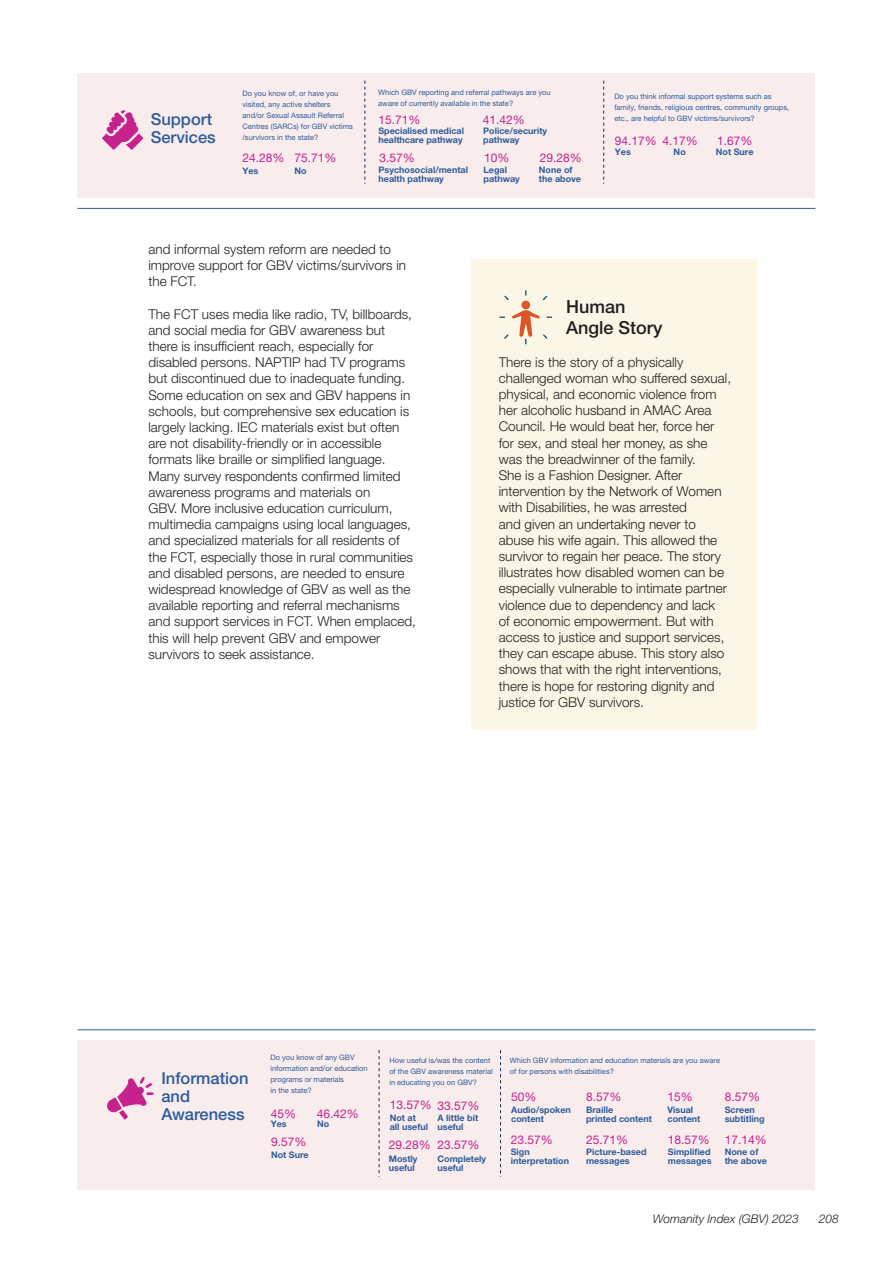
<style>
.page{position:relative;width:893px;height:1263px;background:#fff}
.page>*{position:absolute;margin:0;border:0;box-sizing:border-box;transform-origin:0 0}
.t1{font:500 18px "Helvetica Neue LT Pro";color:#231f20}
.t2{font:500 16.5px/18.3px "Helvetica Neue LT Pro";color:#2e5c9b}
.t3{font:300 13.5px/16.2px "Helvetica Neue LT Pro";color:#231f20}
.t4{font:12px "Helvetica Neue LT Pro";color:#c7218e}
.t5{font:italic 300 12px "Helvetica Neue LT Pro";color:#231f20}
.t6{font:700 9px/9px "Helvetica Neue LT Pro";color:#2e5c9a}
.t7{font:7.5px/10.8px "Helvetica Neue LT Pro";color:#2e5c9b}
</style>
<div class="page">
<div style="left:78px;top:73px;width:737px;height:124px;background:#f8eced"></div>
<hr style="left:78px;top:208px;width:737px;height:1px;background:#2e5c9b">
<hr style="left:78px;top:1029px;width:737px;height:1px;background:#2e5c9b">
<svg style="left:365px;top:81px;width:1px;height:103px"></svg>
<svg style="left:603px;top:81px;width:1px;height:103px"></svg>
<div style="left:78px;top:1040px;width:737px;height:150px;background:#f8eced"></div>
<svg style="left:379px;top:1050px;width:1px;height:127px"></svg>
<svg style="left:500px;top:1050px;width:1px;height:127px"></svg>
<svg style="left:102px;top:110px;width:41px;height:40px"></svg>
<svg style="left:107px;top:1077px;width:47px;height:42px"></svg>
<div style="left:471px;top:259px;width:286px;height:471px;background:#fcf6e6"></div>
<div style="left:521px;top:301px;width:9px;height:8px;background:#dc5726;border-radius:50%"></div>
<svg style="left:504px;top:296px;width:5px;height:4px"></svg>
<svg style="left:499px;top:310px;width:53px;height:34px"></svg>
<p class="t7" style="left:378px;top:87px;width:174px">Which GBV reporting and referral pathways are you aware of currently available in the state?</p>
<p class="t7" style="left:614px;top:91px;width:176px">Do you think informal support systems such as family, friends, religious centres, community groups,</p>
<p class="t7" style="left:242px;top:88px;width:112px">Do you know of, or have you visited, any active shelters and/or Sexual Assault Referral<br>Centres (SARCs) for GBV victims /survivors in the state?</p>
<p class="t6" style="left:242px;top:166px;width:18px">Yes</p>
<p class="t6" style="left:294px;top:166px;width:14px">No</p>
<p class="t2" style="left:151px;top:110px;width:63px">Support</p>
<p class="t7" style="left:614px;top:112px;width:142px">etc., are helpful to GBV victims/survivors?</p>
<p class="t2" style="left:151px;top:128px;width:67px">Services</p>
<p class="t4" style="left:378px;top:113px;width:44px">15.71%</p>
<p class="t4" style="left:483px;top:113px;width:44px">41.42%</p>
<p class="t4" style="left:484px;top:151px;width:27px">10%</p>
<p class="t6" style="left:378px;top:126px;width:87px">Specialised medical healthcare pathway</p>
<p class="t6" style="left:483px;top:126px;width:65px">Police/security pathway</p>
<p class="t6" style="left:483px;top:165px;width:38px">Legal pathway</p>
<p class="t4" style="left:615px;top:134px;width:85px">94.17% 4.17%</p>
<p class="t4" style="left:717px;top:134px;width:37px">1.67%</p>
<p class="t6" style="left:615px;top:147px;width:18px">Yes</p>
<p class="t6" style="left:674px;top:147px;width:14px">No</p>
<p class="t6" style="left:716px;top:147px;width:39px">Not Sure</p>
<p class="t4" style="left:379px;top:151px;width:37px">3.57%</p>
<p class="t4" style="left:540px;top:151px;width:44px">29.28%</p>
<p class="t4" style="left:242px;top:151px;width:96px">24.28% 75.71%</p>
<p class="t6" style="left:379px;top:165px;width:91px">Psychosocial/mental health pathway</p>
<p class="t6" style="left:539px;top:165px;width:44px">None of the above</p>
<p class="t3" style="left:148px;top:241px;width:259px">and informal system reform are needed to improve support for GBV victims/survivors in the FCT.</p>
<p class="t3" style="left:148px;top:305px;width:269px">The FCT uses media like radio, TV, billboards, and social media for GBV awareness but there is insufficient reach, especially for disabled persons. NAPTIP had TV programs but discontinued due to inadequate funding.<br>Some education on sex and GBV happens in schools, but comprehensive sex education is largely lacking. IEC materials exist but often are not disability-friendly or in accessible formats like braille or simplified language.<br>Many survey respondents confirmed limited awareness programs and materials on<br>GBV. More inclusive education curriculum, multimedia campaigns using local languages, and specialized materials for all residents of the FCT, especially those in rural communities and disabled persons, are needed to ensure widespread knowledge of GBV as well as the available reporting and referral mechanisms and support services in FCT. When emplaced, this will help prevent GBV and empower survivors to seek assistance.</p>
<p class="t1" style="left:566px;top:295px;width:61px">Human</p>
<p class="t1" style="left:566px;top:317px;width:98px">Angle Story</p>
<p class="t3" style="left:499px;top:353px;width:234px">There is the story of a physically challenged woman who suffered sexual, physical, and economic violence from her alcoholic husband in AMAC Area Council. He would beat her, force her for sex, and steal her money, as she was the breadwinner of the family.<br>She is a Fashion Designer. After intervention by the Network of Women with Disabilities, he was arrested<br>and given an undertaking never to abuse his wife again. This allowed the survivor to regain her peace. The story illustrates how disabled women can be especially vulnerable to intimate partner violence due to dependency and lack<br>of economic empowerment. But with access to justice and support services, they can escape abuse. This story also shows that with the right interventions, there is hope for restoring dignity and justice for GBV survivors.</p>
<p class="t2" style="left:161px;top:1069px;width:89px">Information and<br>Awareness</p>
<p class="t7" style="left:270px;top:1052px;width:99px">Do you know of any GBV information and/or education programs or materials<br>in the state?</p>
<p class="t7" style="left:389px;top:1055px;width:105px">How useful is/was the content of the GBV awareness material in educating you on GBV?</p>
<p class="t7" style="left:510px;top:1055px;width:212px">Which GBV information and education materials are you aware of for persons with disabilities?</p>
<p class="t4" style="left:511px;top:1089px;width:27px">50%</p>
<p class="t4" style="left:586px;top:1089px;width:37px">8.57%</p>
<p class="t4" style="left:667px;top:1089px;width:27px">15%</p>
<p class="t4" style="left:725px;top:1089px;width:37px">8.57%</p>
<p class="t4" style="left:390px;top:1098px;width:91px">13.57% 33.57%</p>
<p class="t4" style="left:438px;top:1138px;width:44px">23.57%</p>
<p class="t6" style="left:511px;top:1105px;width:61px">Audio/spoken content</p>
<p class="t6" style="left:586px;top:1105px;width:67px">Braille<br>printed content</p>
<p class="t6" style="left:586px;top:1147px;width:62px">Picture-based messages</p>
<p class="t6" style="left:725px;top:1105px;width:41px">Screen subtitling</p>
<p class="t6" style="left:668px;top:1105px;width:34px">Visual content</p>
<p class="t4" style="left:271px;top:1106px;width:27px">45%</p>
<p class="t4" style="left:317px;top:1106px;width:44px">46.42%</p>
<p class="t4" style="left:271px;top:1135px;width:37px">9.57%</p>
<p class="t4" style="left:389px;top:1138px;width:44px">29.28%</p>
<p class="t6" style="left:390px;top:1113px;width:40px">Not at<br>all useful</p>
<p class="t6" style="left:438px;top:1113px;width:42px">A little bit useful</p>
<p class="t6" style="left:438px;top:1154px;width:50px">Completely useful</p>
<p class="t6" style="left:271px;top:1119px;width:18px">Yes</p>
<p class="t6" style="left:317px;top:1119px;width:14px">No</p>
<p class="t6" style="left:271px;top:1150px;width:39px">Not Sure</p>
<p class="t4" style="left:511px;top:1133px;width:44px">23.57%</p>
<p class="t4" style="left:725px;top:1133px;width:44px">17.14%</p>
<p class="t6" style="left:511px;top:1147px;width:60px">Sign interpretation</p>
<p class="t4" style="left:668px;top:1133px;width:44px">18.57%</p>
<p class="t4" style="left:586px;top:1133px;width:44px">25.71%</p>
<p class="t6" style="left:668px;top:1147px;width:45px">Simplified messages</p>
<p class="t6" style="left:725px;top:1147px;width:44px">None of the above</p>
<p class="t6" style="left:389px;top:1154px;width:30px">Mostly useful</p>
<p class="t5" style="left:653px;top:1211px;width:148px">Womanity Index (GBV) 2023</p>
<p class="t5" style="left:819px;top:1211px;width:22px">208</p>
</div>
